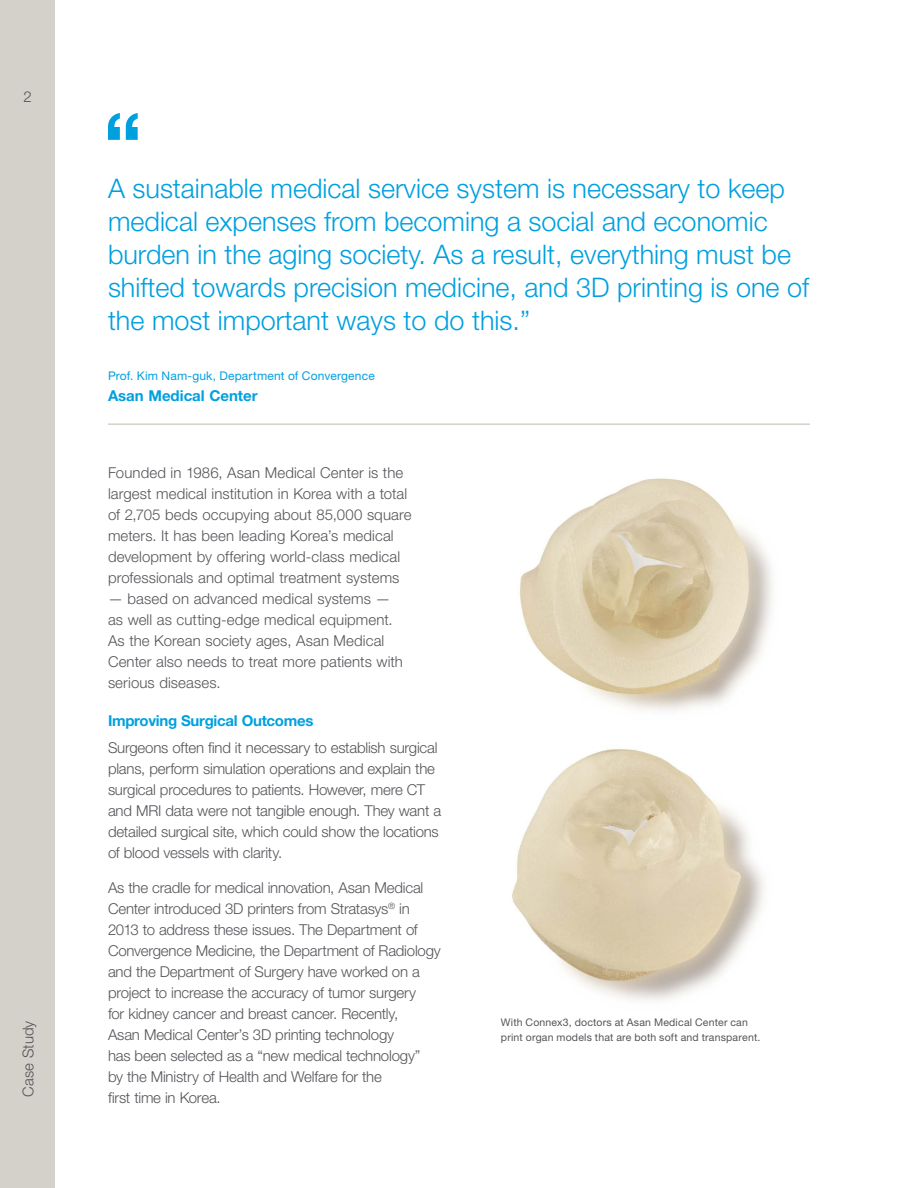
<style>
.page{position:relative;width:918px;height:1188px;background:#fff}
.page>*{position:absolute;margin:0;border:0;box-sizing:border-box;transform-origin:0 0}
.t1{font:300 27px/33px "Helvetica Neue LT Std";color:#00a0df}
.t2{font:300 15px/21px "Helvetica Neue LT Std";letter-spacing:-.01em;color:#54555a}
.t3{font:700 15px "Helvetica Neue LT Std";letter-spacing:-.02em;color:#00a0df}
.t4{font:700 15px "Helvetica Neue LT Std";color:#00a0df}
.t5{font:12px "Helvetica Neue LT Std";letter-spacing:.015em;color:#00a0df}
.t6{font:10.5px/15px "Helvetica Neue LT Std";letter-spacing:.02em;color:#54555a}
</style>
<div class="page">
<div style="left:0;top:0;width:55px;height:1188px;background:#d4d0ca"></div>
<img style="left:511px;top:478px;width:263px;height:522px">
<svg style="left:108px;top:113px;width:30px;height:27px"></svg>
<hr style="left:108px;top:423px;width:702px;height:2px;background:#d4d0ca">
<p class="t2" style="left:23px;top:86px;width:10px">2</p>
<p class="t2" style="left:18px;top:1097px;width:77px;rotate:-90deg">Case Study</p>
<p class="t1" style="left:108px;top:171px;width:703px">A sustainable medical service system is necessary to keep medical expenses from becoming a social and economic burden in the aging society. As a result, everything must be shifted towards precision medicine, and 3D printing is one of the most important ways to do this.”</p>
<p class="t5" style="left:108px;top:368px;width:268px">Prof. Kim Nam-guk, Department of Convergence</p>
<p class="t4" style="left:108px;top:386px;width:151px">Asan Medical Center</p>
<p class="t2" style="left:108px;top:462px;width:305px">Founded in 1986, Asan Medical Center is the largest medical institution in Korea with a total of 2,705 beds occupying about 85,000 square meters. It has been leading Korea’s medical development by offering world-class medical professionals and optimal treatment systems</p>
<p class="t2" style="left:108px;top:588px;width:297px">— based on advanced medical systems — as well as cutting-edge medical equipment.<br>As the Korean society ages, Asan Medical Center also needs to treat more patients with serious diseases.</p>
<p class="t3" style="left:108px;top:711px;width:207px">Improving Surgical Outcomes</p>
<p class="t2" style="left:108px;top:737px;width:335px">Surgeons often find it necessary to establish surgical plans, perform simulation operations and explain the surgical procedures to patients. However, mere CT and MRI data were not tangible enough. They want a detailed surgical site, which could show the locations of blood vessels with clarity.</p>
<p class="t2" style="left:108px;top:877px;width:334px">As the cradle for medical innovation, Asan Medical Center introduced 3D printers from Stratasys<sup>®</sup> in 2013 to address these issues. The Department of Convergence Medicine, the Department of Radiology and the Department of Surgery have worked on a project to increase the accuracy of tumor surgery<br>for kidney cancer and breast cancer. Recently,<br>Asan Medical Center’s 3D printing technology<br>has been selected as a “new medical technology”<br>by the Ministry of Health and Welfare for the<br>first time in Korea.</p>
<p class="t6" style="left:501px;top:1015px;width:261px">With Connex3, doctors at Asan Medical Center can print organ models that are both soft and transparent.</p>
</div>
